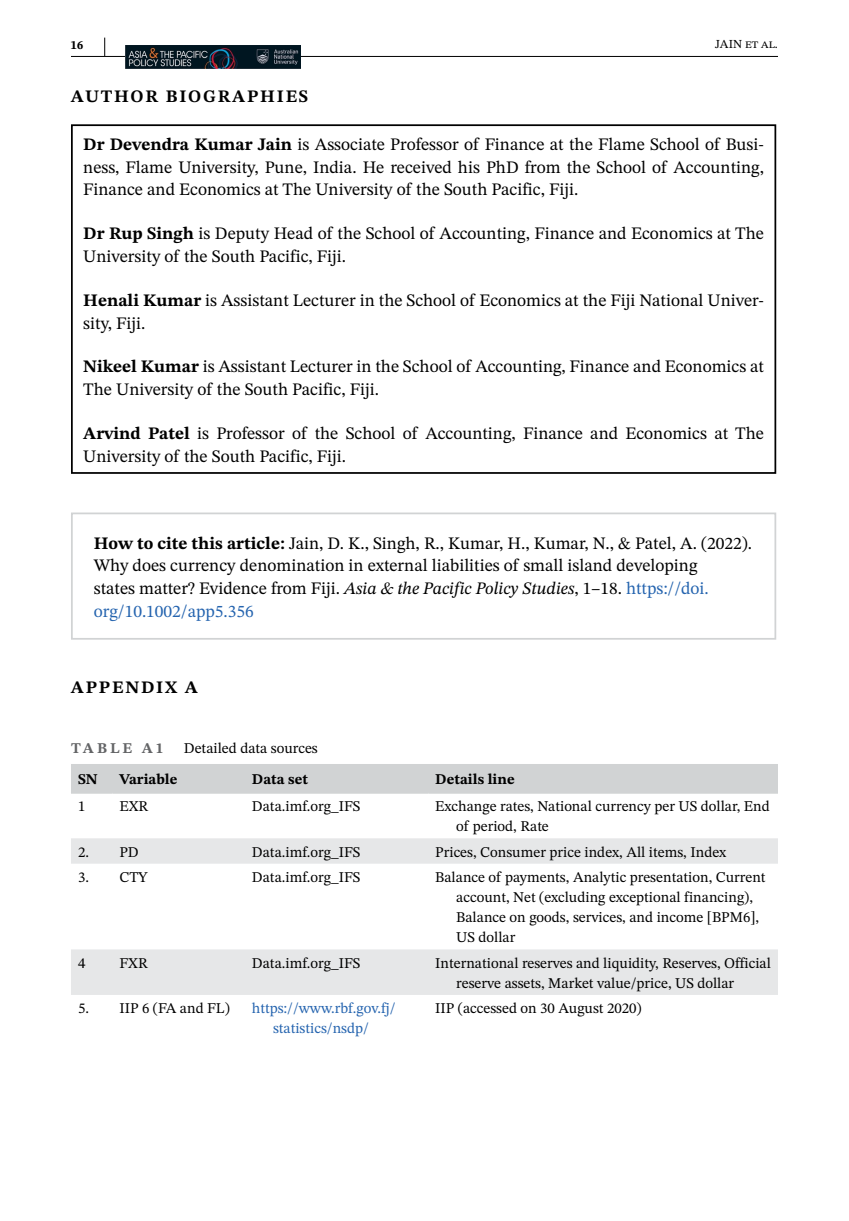
<style>
.page{position:relative;width:849px;height:1221px;background:#fff}
.page>*{position:absolute;margin:0;border:0;box-sizing:border-box;transform-origin:0 0}
.t1{font:17.5px/22.8px "STIX Two Text";color:#000}
.t2{font:700 17.5px "STIX Two Text";letter-spacing:.1em;color:#000}
.t3{font:14.88px/20.1px "STIX Two Text";color:#000}
.t4{font:14.88px/20.1px "STIX Two Text";color:#2564af;text-align:center}
.t5{font:700 14.88px "STIX Two Text";color:#000}
.t6{font:700 14.88px "STIX Two Text";letter-spacing:.2em;color:#636466}
.t7{font:12.25px "STIX Two Text";color:#000}
.t8{font:700 12.25px "STIX Two Text";color:#000}
.s1{font-weight:700}
.s2{font-style:italic}
.s3{color:#2564af}
</style>
<div class="page">
<div style="left:71px;top:512px;width:705px;height:127px;border:2px solid #d1d3d4"></div>
<div style="left:71px;top:124px;width:705px;height:350px;border:2px solid #000"></div>
<hr style="left:71px;top:56px;width:706px;height:1px;background:#000">
<svg style="left:104px;top:38px;width:1px;height:18px"></svg>
<div style="left:71px;top:764px;width:706px;height:28px;background:#d1d3d4"></div>
<svg style="left:71px;top:838px;width:706px;height:156px"></svg>
<hr style="left:71px;top:792px;width:41px;height:1px;background:#d1d3d4">
<hr style="left:112px;top:792px;width:133px;height:1px;background:#d1d3d4">
<hr style="left:245px;top:792px;width:183px;height:1px;background:#d1d3d4">
<hr style="left:428px;top:792px;width:349px;height:1px;background:#d1d3d4">
<img style="left:125px;top:45px;width:176px;height:23px">
<p class="t8" style="left:71px;top:36px;width:14px">16</p>
<p class="t7" style="left:714px;top:35px;width:64px">JAIN et al.</p>
<p class="t2" style="left:71px;top:83px;width:239px">AUTHOR BIOGRAPHIES</p>
<p class="t1" style="left:83px;top:133px;width:682px;text-align:justify"><span class="s1">Dr Devendra Kumar Jain</span> is Associate Professor of Finance at the Flame School of Busi&shy;ness, Flame University, Pune, India. He received his PhD from the School of Accounting, Finance and Economics at The University of the South Pacific, Fiji.</p>
<p class="t1" style="left:83px;top:222px;width:682px"><span class="s1">Dr Rup Singh</span> is Deputy Head of the School of Accounting, Finance and Economics at The<br>University of the South Pacific, Fiji.</p>
<p class="t1" style="left:83px;top:288px;width:682px"><span class="s1">Henali Kumar</span> is Assistant Lecturer in the School of Economics at the Fiji National Univer&shy;sity, Fiji.</p>
<p class="t1" style="left:83px;top:355px;width:682px"><span class="s1">Nikeel Kumar</span> is Assistant Lecturer in the School of Accounting, Finance and Economics at<br>The University of the South Pacific, Fiji.</p>
<p class="t1" style="left:83px;top:421px;width:682px"><span class="s1">Arvind Patel</span> is Professor of the School of Accounting, Finance and Economics at The<br>University of the South Pacific, Fiji.</p>
<p class="t1" style="left:94px;top:531px;width:659px"><span class="s1">How to cite this article:</span> Jain, D. K., Singh, R., Kumar, H., Kumar, N., &amp; Patel, A. (2022).<br>Why does currency denomination in external liabilities of small island developing<br>states matter? Evidence from Fiji. <span class="s2">Asia &amp; the Pacific Policy Studies</span>, 1–18. <span class="s3">https://doi. org/10.1002/app5.356</span></p>
<p class="t2" style="left:71px;top:675px;width:128px">APPENDIX A</p>
<p class="t6" style="left:71px;top:737px;width:93px">TABLE A1</p>
<p class="t3" style="left:184px;top:737px;width:135px">Detailed data sources</p>
<p class="t5" style="left:78px;top:768px;width:21px">SN</p>
<p class="t5" style="left:119px;top:768px;width:59px">Variable</p>
<p class="t5" style="left:252px;top:768px;width:58px">Data set</p>
<p class="t5" style="left:435px;top:768px;width:81px">Details line</p>
<p class="t3" style="left:78px;top:796px;width:9px">1</p>
<p class="t3" style="left:119px;top:796px;width:30px">EXR</p>
<p class="t3" style="left:252px;top:796px;width:110px">Data.imf.org_IFS</p>
<p class="t3" style="left:456px;top:796px;width:315px;text-indent:-21px">Exchange rates, National currency per US dollar, End of period, Rate</p>
<p class="t3" style="left:78px;top:841px;width:62px">2. PD</p>
<p class="t3" style="left:252px;top:841px;width:110px">Data.imf.org_IFS</p>
<p class="t3" style="left:435px;top:841px;width:292px">Prices, Consumer price index, All items, Index</p>
<p class="t3" style="left:78px;top:866px;width:71px">3. CTY</p>
<p class="t3" style="left:252px;top:866px;width:110px">Data.imf.org_IFS</p>
<p class="t3" style="left:456px;top:866px;width:311px;text-indent:-21px">Balance of payments, Analytic presentation, Current account, Net (excluding exceptional financing), Balance on goods, services, and income [BPM6], US dollar</p>
<p class="t3" style="left:78px;top:952px;width:9px">4</p>
<p class="t3" style="left:119px;top:952px;width:30px">FXR</p>
<p class="t3" style="left:252px;top:952px;width:110px">Data.imf.org_IFS</p>
<p class="t3" style="left:456px;top:952px;width:316px;text-indent:-21px">International reserves and liquidity, Reserves, Official reserve assets, Market value/price, US dollar</p>
<p class="t3" style="left:78px;top:998px;width:153px">5. IIP 6 (FA and FL)</p>
<p class="t4" style="left:252px;top:998px;width:145px">https://www.rbf.gov.fj/ statistics/nsdp/</p>
<p class="t3" style="left:435px;top:998px;width:208px">IIP (accessed on 30 August 2020)</p>
</div>
